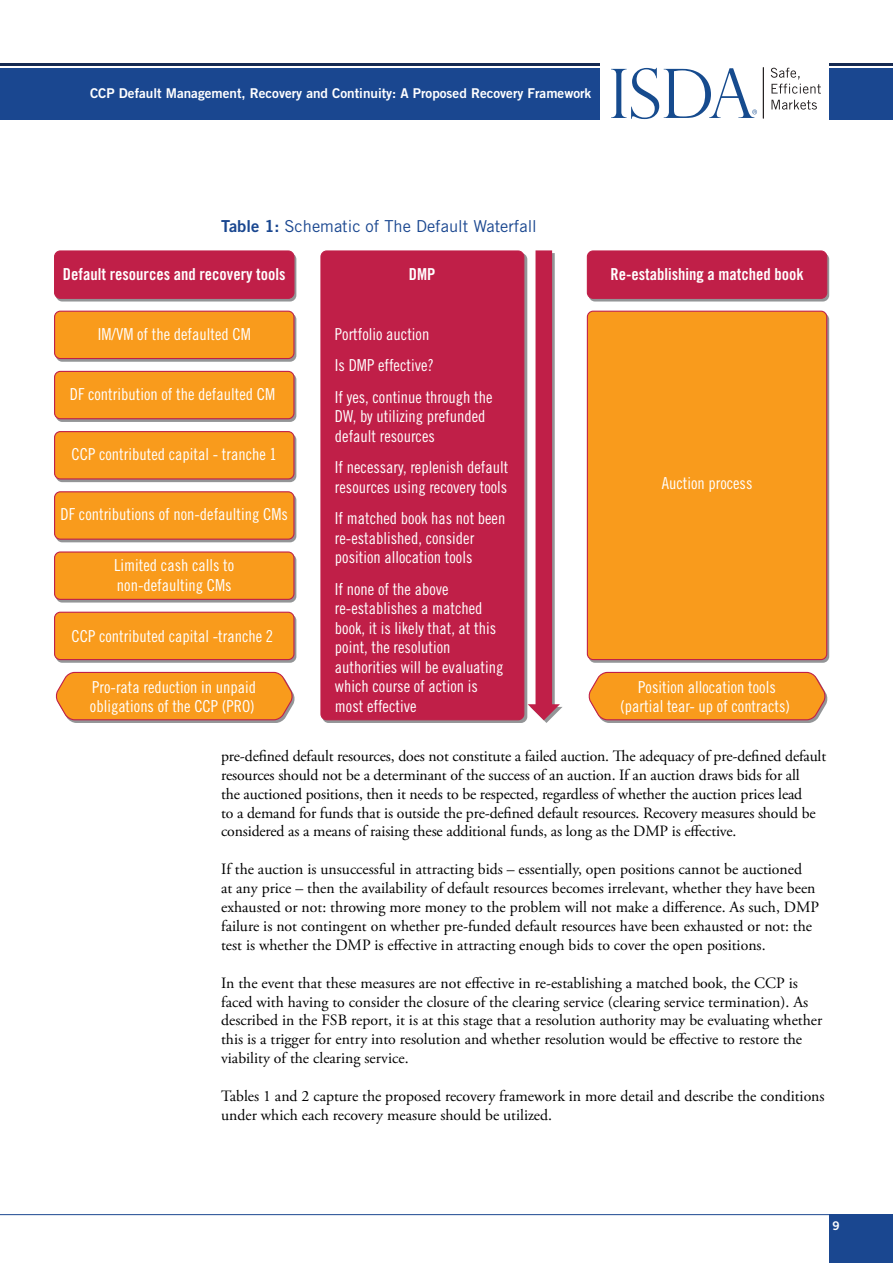
<style>
.page{position:relative;width:893px;height:1263px;background:#fff}
.page>*{position:absolute;margin:0;border:0;box-sizing:border-box;transform-origin:0 0}
.t1{font:16.5px/19.5px "Trade Gothic LT Std Cn 18";color:#fff}
.t2{font:16.5px "Trade Gothic LT Std Bd Cn 20";color:#fff}
.t3{font:16.5px "Trade Gothic LT Std";color:#1a4790}
.t4{font:15.75px/18.9px "Adobe Garamond Pro";color:#000}
.t5{font:13.5px "Trade Gothic LT Std Bd 2";color:#fff}
.t6{font:12px "Trade Gothic LT Std Bd 2";color:#fff}
.s1{font-family:"Trade Gothic LT Std Bd 2"}
</style>
<div class="page">
<div style="left:0;top:68px;width:600px;height:51px;background:#1a4790"></div>
<div style="left:829px;top:68px;width:64px;height:51px;background:#1a4790"></div>
<hr style="left:0;top:64px;width:600px;height:2px;background:#152a52">
<hr style="left:829px;top:64px;width:64px;height:2px;background:#152a52">
<div style="left:829px;top:1214px;width:64px;height:49px;background:#1a4790"></div>
<svg style="left:771px;top:68px;width:50px;height:26px"></svg>
<svg style="left:771px;top:100px;width:46px;height:10px"></svg>
<hr style="left:763px;top:67px;width:1px;height:51px;background:#231f20">
<svg style="left:611px;top:68px;width:146px;height:51px"></svg>
<hr style="left:0;top:1214px;width:829px;height:1px;background:#1a4790">
<div style="left:56px;top:253px;width:240px;height:48px;background:#939597;border-radius:6px"></div>
<svg style="left:56px;top:313px;width:240px;height:49px"></svg>
<svg style="left:56px;top:373px;width:240px;height:49px"></svg>
<svg style="left:56px;top:434px;width:240px;height:48px"></svg>
<div style="left:56px;top:494px;width:240px;height:48px;background:#939597;border-radius:6px"></div>
<div style="left:56px;top:554px;width:240px;height:48px;background:#939597;border-radius:6px"></div>
<div style="left:54px;top:250px;width:240px;height:49px;background:#c01f48"></div>
<div style="left:54px;top:311px;width:240px;height:48px;background:#f99b1c"></div>
<div style="left:54px;top:371px;width:240px;height:48px;background:#f99b1c"></div>
<svg style="left:54px;top:431px;width:240px;height:48px;background:#f6951e"></svg>
<svg style="left:54px;top:491px;width:240px;height:49px;background:#f59520"></svg>
<svg style="left:54px;top:551px;width:240px;height:49px;background:#f59521"></svg>
<svg style="left:56px;top:614px;width:240px;height:49px"></svg>
<div style="left:54px;top:612px;width:240px;height:48px;background:#f99b1c"></div>
<svg style="left:55px;top:672px;width:240px;height:51px;background:#f19a31"></svg>
<div style="left:589px;top:253px;width:240px;height:48px;background:#939597;border-radius:6px"></div>
<div style="left:587px;top:250px;width:240px;height:49px;background:#c01f48"></div>
<svg style="left:587px;top:311px;width:240px;height:349px;background:#f49120"></svg>
<svg style="left:588px;top:672px;width:240px;height:51px;background:#f19a31"></svg>
<svg style="left:322px;top:253px;width:205px;height:470px;background:#98868d"></svg>
<div style="left:320px;top:250px;width:204px;height:470px;background:#c01f48"></div>
<svg style="left:528px;top:250px;width:35px;height:473px"></svg>
<p class="t5" style="left:90px;top:85px;width:503px">CCP Default Management, Recovery and Continuity: A Proposed Recovery Framework</p>
<p class="t3" style="left:221px;top:216px;width:317px"><span class="s1">Table 1:</span> Schematic of The Default Waterfall</p>
<p class="t2" style="left:63px;top:264px;width:224px">Default resources and recovery tools</p>
<p class="t1" style="left:98px;top:324px;width:155px">IM/VM of the defaulted CM</p>
<p class="t1" style="left:70px;top:384px;width:207px">DF contribution of the defaulted CM</p>
<p class="t1" style="left:72px;top:444px;width:207px">CCP contributed capital - tranche 1</p>
<p class="t1" style="left:61px;top:504px;width:229px">DF contributions of non-defaulting CMs</p>
<p class="t1" style="left:114px;top:555px;width:122px">Limited cash calls to non-defaulting CMs</p>
<p class="t1" style="left:72px;top:626px;width:203px">CCP contributed capital -tranche 2</p>
<p class="t1" style="left:90px;top:677px;width:168px">Pro-rata reduction in unpaid obligations of the CCP (PRO)</p>
<p class="t2" style="left:409px;top:264px;width:28px">DMP</p>
<p class="t1" style="left:335px;top:318px;width:159px;line-height:31.5px">Portfolio auction<br>Is DMP effective?<br>If yes, continue through the</p>
<p class="t1" style="left:335px;top:407px;width:152px">DW, by utilizing prefunded default resources</p>
<p class="t1" style="left:335px;top:458px;width:175px">If necessary, replenish default resources using recovery tools</p>
<p class="t1" style="left:335px;top:509px;width:172px">If matched book has not been re-established, consider position allocation tools</p>
<p class="t1" style="left:335px;top:579px;width:170px">If none of the above re-establishes a matched book, it is likely that, at this point, the resolution authorities will be evaluating which course of action is most effective</p>
<p class="t2" style="left:610px;top:264px;width:195px">Re-establishing a matched book</p>
<p class="t1" style="left:662px;top:473px;width:92px">Auction process</p>
<p class="t1" style="left:620px;top:677px;width:171px;text-align:center">Position allocation tools (partial tear- up of contracts)</p>
<p class="t4" style="left:221px;top:747px;width:607px">pre-defined default resources, does not constitute a failed auction. The adequacy of pre-defined default resources should not be a determinant of the success of an auction. If an auction draws bids for all<br>the auctioned positions, then it needs to be respected, regardless of whether the auction prices lead<br>to a demand for funds that is outside the pre-defined default resources. Recovery measures should be considered as a means of raising these additional funds, as long as the DMP is effective.</p>
<p class="t4" style="left:221px;top:860px;width:600px">If the auction is unsuccessful in attracting bids – essentially, open positions cannot be auctioned<br>at any price – then the availability of default resources becomes irrelevant, whether they have been exhausted or not: throwing more money to the problem will not make a difference. As such, DMP failure is not contingent on whether pre-funded default resources have been exhausted or not: the test is whether the DMP is effective in attracting enough bids to cover the open positions.</p>
<p class="t4" style="left:221px;top:974px;width:603px">In the event that these measures are not effective in re-establishing a matched book, the CCP is faced with having to consider the closure of the clearing service (clearing service termination). As described in the FSB report, it is at this stage that a resolution authority may be evaluating whether this is a trigger for entry into resolution and whether resolution would be effective to restore the viability of the clearing service.</p>
<p class="t4" style="left:221px;top:1087px;width:605px">Tables 1 and 2 capture the proposed recovery framework in more detail and describe the conditions under which each recovery measure should be utilized.</p>
<p class="t6" style="left:833px;top:1218px;width:9px">9</p>
</div>
